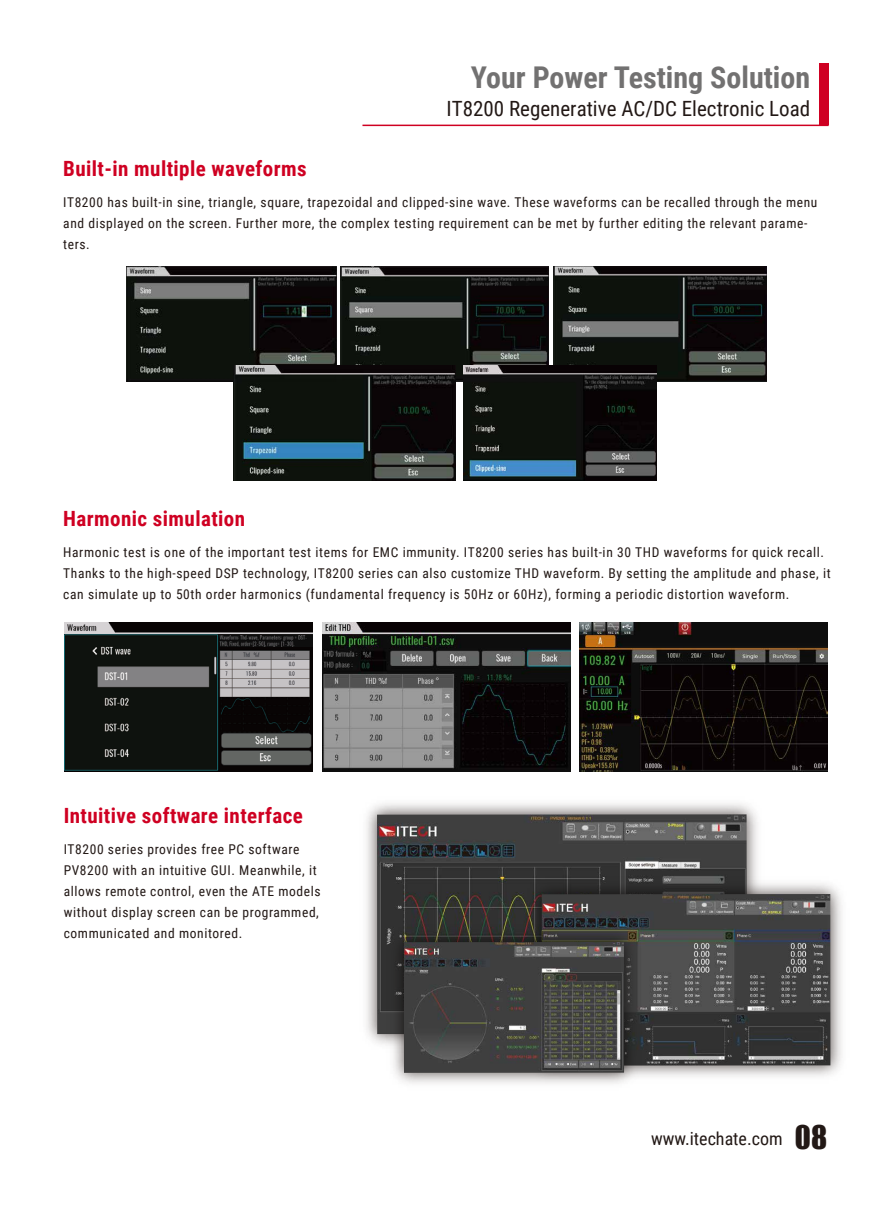
<style>
.page{position:relative;width:893px;height:1212px;background:#fff}
.page>*{position:absolute;margin:0;border:0;box-sizing:border-box;transform-origin:0 0}
.t1{font:700 30px "Roboto Condensed";color:#727171}
.t2{font:700 21px "Roboto Condensed";letter-spacing:.02em;color:#cf0022}
.t3{font:21px "Roboto Condensed";color:#221815}
.t4{font:18px "Roboto Condensed";color:#221815}
.t5{font:13.5px/21px "Roboto Condensed";letter-spacing:.045em;color:#221815}
.s1{font-family:"Impact";font-size:30px}
</style>
<div class="page">
<img style="left:126px;top:266px;width:210px;height:116px">
<img style="left:341px;top:266px;width:207px;height:116px">
<img style="left:553px;top:266px;width:213px;height:116px">
<img style="left:233px;top:365px;width:223px;height:116px">
<img style="left:464px;top:365px;width:192px;height:116px">
<img style="left:323px;top:622px;width:248px;height:149px">
<img style="left:64px;top:622px;width:248px;height:149px">
<img style="left:580px;top:622px;width:248px;height:149px">
<img style="left:366px;top:803px;width:392px;height:241px">
<img style="left:377px;top:814px;width:370px;height:220px">
<img style="left:521px;top:873px;width:321px;height:204px">
<img style="left:542px;top:894px;width:288px;height:171px">
<img style="left:383px;top:921px;width:262px;height:163px">
<img style="left:404px;top:942px;width:220px;height:131px">
<div style="left:819px;top:64px;width:10px;height:61px;background:#cf0022"></div>
<hr style="left:362px;top:125px;width:467px;height:1px;background:#cf0022">
<h2 class="t2" style="left:63px;top:154px;width:245px">Built-in multiple waveforms</h2>
<h1 class="t1" style="left:471px;top:57px;width:341px">Your Power Testing Solution</h1>
<h2 class="t3" style="left:447px;top:94px;width:365px">IT8200 Regenerative AC/DC Electronic Load</h2>
<p class="t5" style="left:63px;top:191px;width:756px">IT8200 has built-in sine, triangle, square, trapezoidal and clipped-sine wave. These waveforms can be recalled through the menu and displayed on the screen. Further more, the complex testing requirement can be met by further editing the relevant parame&shy;ters.</p>
<h2 class="t2" style="left:63px;top:503px;width:183px">Harmonic simulation</h2>
<p class="t5" style="left:63px;top:541px;width:769px">Harmonic test is one of the important test items for EMC immunity. IT8200 series has built-in 30 THD waveforms for quick recall.<br>Thanks to the high-speed DSP technology, IT8200 series can also customize THD waveform. By setting the amplitude and phase, it can simulate up to 50th order harmonics (fundamental frequency is 50Hz or 60Hz), forming a periodic distortion waveform.</p>
<h2 class="t2" style="left:64px;top:801px;width:241px">Intuitive software interface</h2>
<p class="t5" style="left:64px;top:838px;width:258px">IT8200 series provides free PC software PV8200 with an intuitive GUI. Meanwhile, it allows remote control, even the ATE models without display screen can be programmed, communicated and monitored.</p>
<h3 class="t4" style="left:651px;top:1125px;width:177px">www.itechate.com <span class="s1">08</span></h3>
</div>
